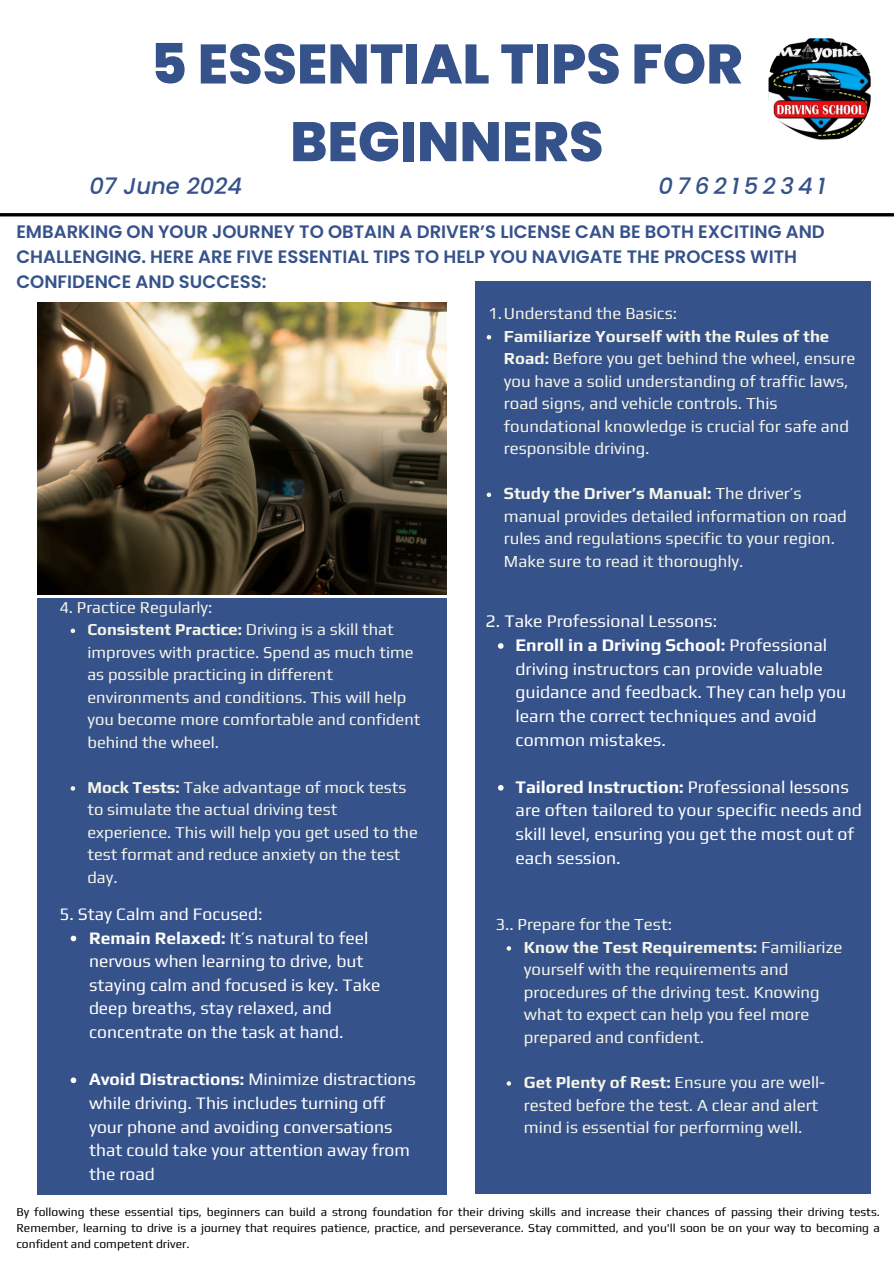
<style>
.page{position:relative;width:894px;height:1264px;background:#fff}
.page>*{position:absolute;margin:0;border:0;box-sizing:border-box;transform-origin:0 0}
.t1{font:800 55.5px/77.7px "Poppins";color:#36528b;text-align:center}
.t2{font:italic 500 22.8px "Poppins";color:#36528b}
.t3{font:italic 500 22.8px "Poppins";letter-spacing:.195em;color:#36528b}
.t4{font:600 18px/24.8px "Poppins";color:#36528b}
.t5{font:17.55px/23.7px "Play";color:#fff}
.t6{font:17.4px/23.7px "Play";color:#fff}
.t7{font:16.8px/22.5px "Play";color:#f6f6e9}
.t8{font:16.5px/22.5px "Play";color:#f6f6e9}
.t9{font:12px/16px "Play";color:#000;text-align:justify}
.s1{font-weight:700}
</style>
<div class="page">
<div style="left:38px;top:598px;width:408px;height:596px;background:#36528b"></div>
<img style="left:38px;top:302px;width:408px;height:292px">
<div style="left:475px;top:904px;width:395px;height:289px;background:#36528b"></div>
<div style="left:475px;top:281px;width:395px;height:635px;background:#36528b"></div>
<hr style="left:0;top:213px;width:893px;height:3px;background:#000">
<img style="left:768px;top:38px;width:102px;height:102px;border-radius:43px">
<svg style="left:506px;top:946px;width:5px;height:4px"></svg>
<svg style="left:506px;top:1081px;width:5px;height:4px"></svg>
<svg style="left:71px;top:628px;width:4px;height:5px"></svg>
<svg style="left:71px;top:786px;width:4px;height:4px"></svg>
<svg style="left:486px;top:335px;width:5px;height:4px"></svg>
<svg style="left:486px;top:492px;width:5px;height:5px"></svg>
<svg style="left:498px;top:643px;width:5px;height:5px"></svg>
<svg style="left:498px;top:785px;width:5px;height:5px"></svg>
<svg style="left:71px;top:935px;width:5px;height:6px"></svg>
<svg style="left:71px;top:1077px;width:5px;height:6px"></svg>
<p class="t1" style="left:151px;top:25px;width:593px">5 ESSENTIAL TIPS FOR<br>BEGINNERS</p>
<h2 class="t2" style="left:89px;top:170px;width:154px">07 June 2024</h2>
<p class="t3" style="left:658px;top:170px;width:168px">0762152341</p>
<p class="t4" style="left:16px;top:220px;width:809px">EMBARKING ON YOUR JOURNEY TO OBTAIN A DRIVER’S LICENSE CAN BE BOTH EXCITING AND<br>CHALLENGING. HERE ARE FIVE ESSENTIAL TIPS TO HELP YOU NAVIGATE THE PROCESS WITH<br>CONFIDENCE AND SUCCESS:</p>
<p class="t8" style="left:59px;top:595px;width:154px">4. Practice Regularly:</p>
<p class="t8" style="left:87px;top:618px;width:334px"><span class="s1">Consistent Practice:</span> Driving is a skill that improves with practice. Spend as much time as possible practicing in different environments and conditions. This will help you become more comfortable and confident behind the wheel.</p>
<h4 class="t8" style="left:87px;top:775px;width:332px"><span class="s1">Mock Tests:</span> Take advantage of mock tests to simulate the actual driving test experience. This will help you get used to the test format and reduce anxiety on the test day.</h4>
<p class="t7" style="left:488px;top:302px;width:190px">1.Understand the Basics:</p>
<h4 class="t7" style="left:504px;top:324px;width:353px"><span class="s1">Familiarize Yourself with the Rules of the Road:</span> Before you get behind the wheel, ensure you have a solid understanding of traffic laws, road signs, and vehicle controls. This foundational knowledge is crucial for safe and responsible driving.</h4>
<p class="t7" style="left:504px;top:482px;width:344px"><span class="s1">Study the Driver’s Manual:</span> The driver’s manual provides detailed information on road rules and regulations specific to your region.<br>Make sure to read it thoroughly.</p>
<h4 class="t5" style="left:485px;top:609px;width:233px">2. Take Professional Lessons:</h4>
<p class="t5" style="left:515px;top:633px;width:332px"><span class="s1">Enroll in a Driving School:</span> Professional driving instructors can provide valuable guidance and feedback. They can help you learn the correct techniques and avoid common mistakes.</p>
<p class="t5" style="left:515px;top:774px;width:348px"><span class="s1">Tailored Instruction:</span> Professional lessons are often tailored to your specific needs and skill level, ensuring you get the most out of each session.</p>
<h4 class="t6" style="left:59px;top:901px;width:205px">5. Stay Calm and Focused:</h4>
<p class="t6" style="left:89px;top:925px;width:293px"><span class="s1">Remain Relaxed:</span> It’s natural to feel nervous when learning to drive, but staying calm and focused is key. Take deep breaths, stay relaxed, and concentrate on the task at hand.</p>
<p class="t6" style="left:89px;top:1067px;width:328px"><span class="s1">Avoid Distractions:</span> Minimize distractions while driving. This includes turning off your phone and avoiding conversations that could take your attention away from the road</p>
<p class="t9" style="left:16px;top:1203px;width:864px">By following these essential tips, beginners can build a strong foundation for their driving skills and increase their chances of passing their driving tests.<br>Remember, learning to drive is a journey that requires patience, practice, and perseverance. Stay committed, and you'll soon be on your way to becoming a confident and competent driver.</p>
<h2 class="t7" style="left:495px;top:913px;width:178px">3.. Prepare for the Test:</h2>
<h3 class="t7" style="left:523px;top:935px;width:320px"><span class="s1">Know the Test Requirements:</span> Familiarize yourself with the requirements and procedures of the driving test. Knowing what to expect can help you feel more prepared and confident.</h3>
<p class="t7" style="left:523px;top:1070px;width:303px"><span class="s1">Get Plenty of Rest:</span> Ensure you are well&shy;rested before the test. A clear and alert mind is essential for performing well.</p>
</div>
